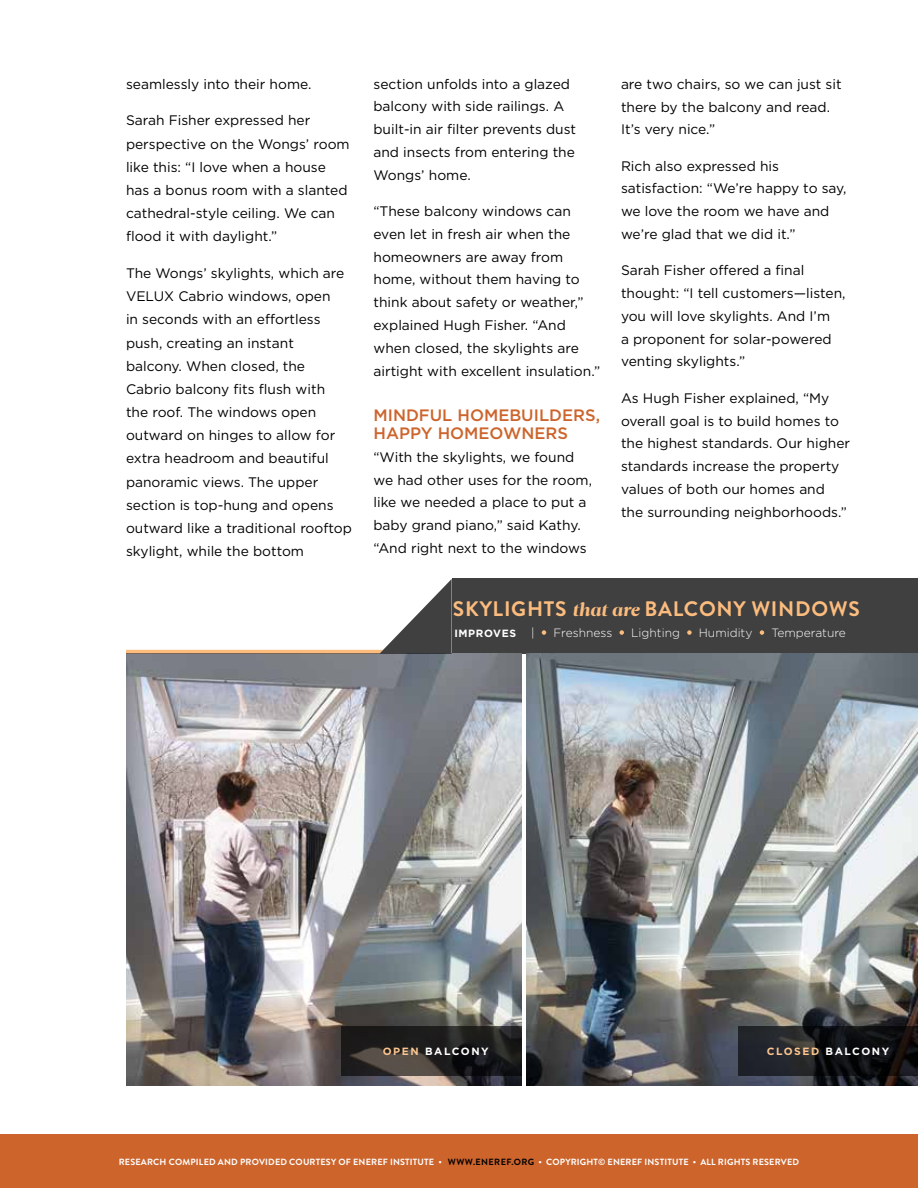
<style>
.page{position:relative;width:918px;height:1188px;background:#fff}
.page>*{position:absolute;margin:0;border:0;box-sizing:border-box;transform-origin:0 0}
.t1{font:700 21px "Brandon Grotesque";letter-spacing:.035em;color:#fcbc7e}
.t2{font:500 16.5px/18.3px "Gotham HTF";color:#cc642c}
.t3{font:13.8px/22.8px "Gotham HTF";color:#000}
.t4{font:300 12px "Gotham HTF";color:#fff}
.t5{font:700 10.5px "Gotham HTF";letter-spacing:.15em;color:#fff}
.t6{font:700 10.5px "Gotham HTF";letter-spacing:.06em;color:#fff}
.t7{font:700 9px "Brandon Grotesque";letter-spacing:.02em;color:#fff}
.s1{font-family:"Leitura Display";font-weight:400;font-style:italic;font-size:18px}
.s2{color:#fdc58f}
.s3{color:#000}
</style>
<div class="page">
<div style="left:0;top:1134px;width:918px;height:54px;background:#cc642c"></div>
<div style="left:452px;top:578px;width:466px;height:76px;background:#404040"></div>
<img style="left:126px;top:654px;width:396px;height:432px">
<svg style="left:342px;top:1026px;width:180px;height:50px;background:#262423"></svg>
<img style="left:526px;top:654px;width:392px;height:432px">
<svg style="left:738px;top:1026px;width:180px;height:50px;background:#18191c"></svg>
<svg style="left:542px;top:630px;width:4px;height:5px"></svg>
<svg style="left:620px;top:630px;width:4px;height:5px"></svg>
<svg style="left:687px;top:630px;width:5px;height:5px"></svg>
<svg style="left:760px;top:630px;width:4px;height:5px"></svg>
<svg style="left:126px;top:579px;width:326px;height:75px"></svg>
<p class="t3" style="left:126px;top:72px;width:187px">seamlessly into their home.</p>
<p class="t3" style="left:126px;top:109px;width:225px;line-height:23.2px">Sarah Fisher expressed her perspective on the Wongs’ room like this: “I love when a house has a bonus room with a slanted cathedral-style ceiling. We can flood it with daylight.”</p>
<p class="t3" style="left:126px;top:261px;width:227px;line-height:23.2px">The Wongs’ skylights, which are<br>VELUX Cabrio windows, open<br>in seconds with an effortless push, creating an instant balcony. When closed, the<br>Cabrio balcony fits flush with<br>the roof. The windows open outward on hinges to allow for extra headroom and beautiful panoramic views. The upper section is top-hung and opens outward like a traditional rooftop skylight, while the bottom</p>
<p class="t3" style="left:374px;top:72px;width:204px">section unfolds into a glazed balcony with side railings. A built-in air filter prevents dust and insects from entering the<br>Wongs’ home.</p>
<p class="t3" style="left:374px;top:200px;width:228px">“These balcony windows can even let in fresh air when the homeowners are away from home, without them having to think about safety or weather,” explained Hugh Fisher. “And when closed, the skylights are airtight with excellent insulation.”</p>
<p class="t2" style="left:374px;top:406px;width:228px">MINDFUL HOMEBUILDERS,<br>HAPPY HOMEOWNERS</p>
<p class="t3" style="left:374px;top:445px;width:220px">“With the skylights, we found we had other uses for the room, like we needed a place to put a baby grand piano,” said Kathy. “And right next to the windows</p>
<p class="t3" style="left:621px;top:72px;width:222px">are two chairs, so we can just sit there by the balcony and read.<br>It’s very nice.”</p>
<p class="t3" style="left:621px;top:154px;width:227px">Rich also expressed his satisfaction: “We’re happy to say, we love the room we have and we’re glad that we did it.”</p>
<p class="t3" style="left:621px;top:259px;width:226px">Sarah Fisher offered a final thought: “I tell customers—listen, you will love skylights. And I’m<br>a proponent for solar-powered venting skylights.”</p>
<p class="t3" style="left:621px;top:386px;width:231px">As Hugh Fisher explained, “My overall goal is to build homes to the highest standards. Our higher standards increase the property values of both our homes and the surrounding neighborhoods.”</p>
<h1 class="t1" style="left:453px;top:594px;width:408px">SKYLIGHTS <span class="s1">that are</span> BALCONY WINDOWS</h1>
<p class="t6" style="left:454px;top:627px;width:63px">IMPROVES</p>
<p class="t4" style="left:531px;top:626px;width:5px">|</p>
<p class="t4" style="left:553px;top:626px;width:60px">Freshness</p>
<p class="t4" style="left:631px;top:626px;width:50px">Lighting</p>
<p class="t4" style="left:699px;top:626px;width:55px">Humidity</p>
<p class="t4" style="left:771px;top:626px;width:76px">Temperature</p>
<p class="t5" style="left:383px;top:1045px;width:107px"><span class="s2">OPEN</span> BALCONY</p>
<p class="t5" style="left:767px;top:1045px;width:124px"><span class="s2">CLOSED</span> BALCONY</p>
<p class="t7" style="left:119px;top:1156px;width:682px">RESEARCH COMPILED AND PROVIDED COURTESY OF ENEREF INSTITUTE • <span class="s3">WWW.ENEREF.ORG</span> • COPYRIGHT© ENEREF INSTITUTE • ALL RIGHTS RESERVED</p>
</div>
